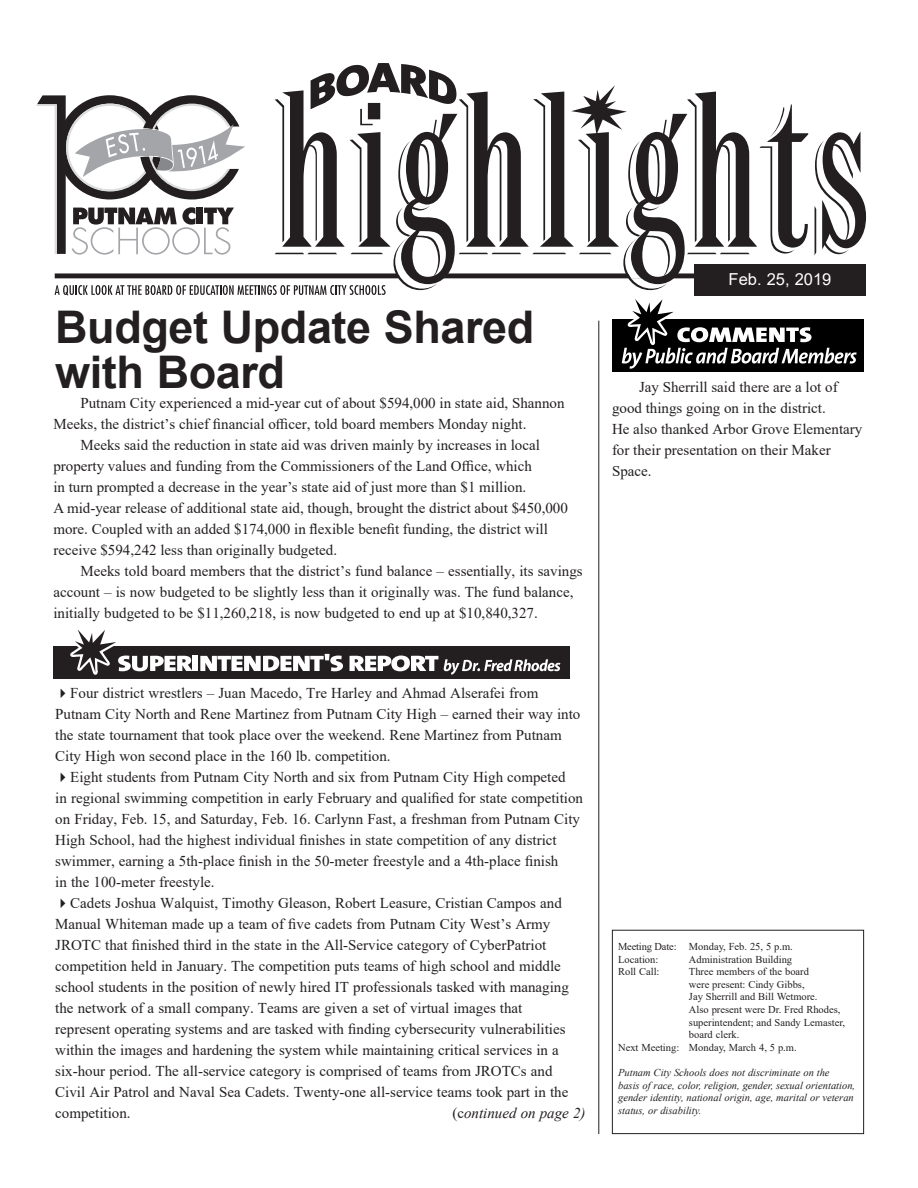
<style>
.page{position:relative;width:918px;height:1188px;background:#fff}
.page>*{position:absolute;margin:0;border:0;box-sizing:border-box;transform-origin:0 0}
.t1{font:700 45px/45px "Arial";letter-spacing:-.01em;color:#231f20}
.t2{font:16.5px "Arial";color:#fff}
.Body_Copy{font:15px/21px "Times New Roman";color:#231f20}
.t3{font:italic 15px "Times New Roman";color:#231f20}
.t4{font:10.5px/12.6px "Times New Roman";color:#231f20}
.t5{font:italic 10.5px/12.6px "Times New Roman";color:#231f20}
.s1{font-style:normal}
</style>
<div class="page">
<hr style="left:598px;top:321px;width:1px;height:813px;background:#231f20">
<div style="left:612px;top:930px;width:252px;height:204px;border:1px solid #231f20"></div>
<svg style="left:36px;top:63px;width:830px;height:311px"></svg>
<div style="left:53px;top:646px;width:517px;height:33px;background:#231f20"></div>
<div style="left:193px;top:656px;width:5px;height:15px;background:#fff"></div>
<svg style="left:200px;top:654px;width:143px;height:17px"></svg>
<svg style="left:350px;top:656px;width:88px;height:15px"></svg>
<svg style="left:70px;top:631px;width:122px;height:44px"></svg>
<svg style="left:444px;top:659px;width:116px;height:16px"></svg>
<p class="t1" style="left:55px;top:305px;width:481px">Budget Update Shared with Board</p>
<p class="Body_Copy" style="left:53px;top:392px;width:513px;text-indent:27px">Putnam City experienced a mid-year cut of about $594,000 in state aid, Shannon<br>Meeks, the district’s chief financial officer, told board members Monday night.</p>
<p class="Body_Copy" style="left:53px;top:434px;width:516px;text-indent:27px">Meeks said the reduction in state aid was driven mainly by increases in local property values and funding from the Commissioners of the Land Office, which<br>in turn prompted a decrease in the year’s state aid of just more than $1 million.<br>A mid-year release of additional state aid, though, brought the district about $450,000 more. Coupled with an added $174,000 in flexible benefit funding, the district will receive $594,242 less than originally budgeted.</p>
<p class="Body_Copy" style="left:53px;top:560px;width:531px;text-indent:27px">Meeks told board members that the district’s fund balance – essentially, its savings account – is now budgeted to be slightly less than it originally was. The fund balance, initially budgeted to be $11,260,218, is now budgeted to end up at $10,840,327.</p>
<p class="Body_Copy" style="left:55px;top:682px;width:527px">✔Four district wrestlers – Juan Macedo, Tre Harley and Ahmad Alserafei from Putnam City North and Rene Martinez from Putnam City High – earned their way into the state tournament that took place over the weekend. Rene Martinez from Putnam City High won second place in the 160 lb. competition.</p>
<p class="Body_Copy" style="left:55px;top:766px;width:529px">✔Eight students from Putnam City North and six from Putnam City High competed<br>in regional swimming competition in early February and qualified for state competition on Friday, Feb. 15, and Saturday, Feb. 16. Carlynn Fast, a freshman from Putnam City High School, had the highest individual finishes in state competition of any district swimmer, earning a 5th-place finish in the 50-meter freestyle and a 4th-place finish<br>in the 100-meter freestyle.</p>
<p class="Body_Copy" style="left:55px;top:892px;width:515px">✔Cadets Joshua Walquist, Timothy Gleason, Robert Leasure, Cristian Campos and Manual Whiteman made up a team of five cadets from Putnam City West’s Army JROTC that finished third in the state in the All-Service category of CyberPatriot competition held in January. The competition puts teams of high school and middle school students in the position of newly hired IT professionals tasked with managing the network of a small company. Teams are given a set of virtual images that represent operating systems and are tasked with finding cybersecurity vulnerabilities within the images and hardening the system while maintaining critical services in a six-hour period. The all-service category is comprised of teams from JROTCs and Civil Air Patrol and Naval Sea Cadets. Twenty-one all-service teams took part in the competition.</p>
<p class="t3" style="left:452px;top:1103px;width:135px"><span class="s1">(c</span>ontinued on page 2)</p>
<p class="t2" style="left:729px;top:267px;width:104px">Feb. 25, 2019</p>
<p class="Body_Copy" style="left:612px;top:376px;width:252px;text-indent:27px">Jay Sherrill said there are a lot of good things going on in the district.<br>He also thanked Arbor Grove Elementary for their presentation on their Maker<br>Space.</p>
<p class="t4" style="left:618px;top:940px;width:176px">Meeting Date: Monday, Feb. 25, 5 p.m.</p>
<p class="t4" style="left:618px;top:953px;width:42px">Location:</p>
<p class="t4" style="left:689px;top:953px;width:105px">Administration Building</p>
<p class="t4" style="left:618px;top:965px;width:43px">Roll Call:</p>
<p class="t4" style="left:689px;top:965px;width:158px">Three members of the board<br>were present: Cindy Gibbs,<br>Jay Sherrill and Bill Wetmore.<br>Also present were Dr. Fred Rhodes, superintendent; and Sandy Lemaster, board clerk.</p>
<p class="t4" style="left:618px;top:1041px;width:180px">Next Meeting: Monday, March 4, 5 p.m.</p>
<p class="t5" style="left:618px;top:1066px;width:239px">Putnam City Schools does not discriminate on the<br>basis of race, color, religion, gender, sexual orientation, gender identity, national origin, age, marital or veteran status, or disability.</p>
</div>
